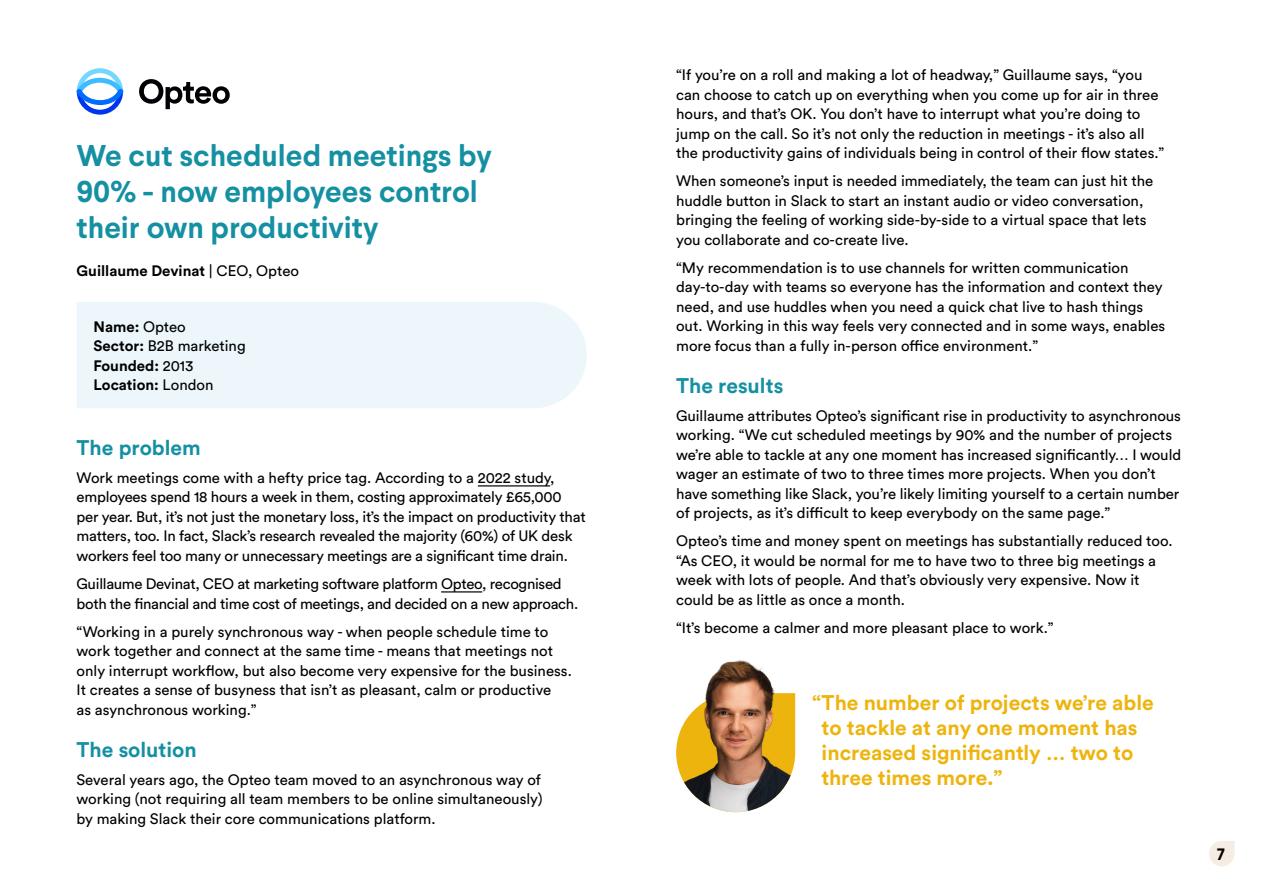
<style>
.page{position:relative;width:1263px;height:893px;background:#fff}
.page>*{position:absolute;margin:0;border:0;box-sizing:border-box;transform-origin:0 0}
.t1{font:700 30px/36px "Larsseit";color:#1590a3}
.t2{font:700 21px/25.2px "Circular Std";color:#eeb40e}
.t3{font:700 21px "Circular Std";color:#1590a3}
.t4{font:700 16.5px "Larsseit";color:#000}
.t5{font:15px/19.5px "Circular Std";color:#000}
.t6{font:15px/19.5px "Circular Std";letter-spacing:-.02em;color:#000}
.t7{font:700 15px/19.5px "Circular Std";color:#000}
.s1{font-weight:400}
</style>
<div class="page">
<hr style="left:478px;top:485px;width:72px;height:1px;background:#000">
<hr style="left:441px;top:591px;width:41px;height:1px;background:#000">
<svg style="left:77px;top:68px;width:46px;height:47px"></svg>
<svg style="left:139px;top:79px;width:91px;height:30px"></svg>
<img style="left:676px;top:660px;width:119px;height:152px">
<div style="left:77px;top:302px;width:510px;height:106px;background:#edf7fb"></div>
<svg style="left:1209px;top:841px;width:25px;height:25px"></svg>
<h1 class="t1" style="left:77px;top:138px;width:417px">We cut scheduled meetings by<br>90% - now employees control their own productivity</h1>
<p class="t7" style="left:77px;top:260px;width:224px">Guillaume Devinat <span class="s1">| CEO, Opteo</span></p>
<p class="t7" style="left:94px;top:317px;width:154px">Name: <span class="s1">Opteo<br></span>Sector: <span class="s1">B2B marketing<br></span>Founded: <span class="s1">2013<br></span>Location: <span class="s1">London</span></p>
<h2 class="t3" style="left:77px;top:434px;width:126px">The problem</h2>
<p class="t5" style="left:77px;top:468px;width:511px">Work meetings come with a hefty price tag. According to a 2022 study, employees spend 18 hours a week in them, costing approximately £65,000 per year. But, it’s not just the monetary loss, it’s the impact on productivity that matters, too. In fact, Slack’s research revealed the majority (60%) of UK desk workers feel too many or unnecessary meetings are a significant time drain.</p>
<p class="t6" style="left:77px;top:574px;width:503px">Guillaume Devinat, CEO at marketing software platform Opteo, recognised both the financial and time cost of meetings, and decided on a new approach.</p>
<p class="t5" style="left:77px;top:621px;width:497px">“Working in a purely synchronous way - when people schedule time to work together and connect at the same time - means that meetings not only interrupt workflow, but also become very expensive for the business.<br>It creates a sense of busyness that isn’t as pleasant, calm or productive<br>as asynchronous working.”</p>
<h2 class="t3" style="left:77px;top:736px;width:122px">The solution</h2>
<p class="t5" style="left:77px;top:769px;width:468px;text-align:justify">Several years ago, the Opteo team moved to an asynchronous way of working (not requiring all team members to be online simultaneously) by making Slack their core communications platform.</p>
<p class="t5" style="left:676px;top:65px;width:490px">“If you’re on a roll and making a lot of headway,” Guillaume says, “you can choose to catch up on everything when you come up for air in three hours, and that’s OK. You don’t have to interrupt what you’re doing to jump on the call. So it’s not only the reduction in meetings - it’s also all the productivity gains of individuals being in control of their flow states.”</p>
<p class="t5" style="left:676px;top:171px;width:479px">When someone’s input is needed immediately, the team can just hit the huddle button in Slack to start an instant audio or video conversation, bringing the feeling of working side-by-side to a virtual space that lets you collaborate and co-create live.</p>
<p class="t5" style="left:676px;top:257px;width:491px">“My recommendation is to use channels for written communication day-to-day with teams so everyone has the information and context they need, and use huddles when you need a quick chat live to hash things out. Working in this way feels very connected and in some ways, enables more focus than a fully in-person office environment.”</p>
<h2 class="t3" style="left:676px;top:372px;width:109px">The results</h2>
<p class="t5" style="left:676px;top:406px;width:507px">Guillaume attributes Opteo’s significant rise in productivity to asynchronous working. “We cut scheduled meetings by 90% and the number of projects we’re able to tackle at any one moment has increased significantly… I would wager an estimate of two to three times more projects. When you don’t have something like Slack, you’re likely limiting yourself to a certain number of projects, as it’s difficult to keep everybody on the same page.”</p>
<p class="t5" style="left:676px;top:531px;width:498px">Opteo’s time and money spent on meetings has substantially reduced too. “As CEO, it would be normal for me to have two to three big meetings a week with lots of people. And that’s obviously very expensive. Now it could be as little as once a month.</p>
<p class="t5" style="left:676px;top:618px;width:379px">“It’s become a calmer and more pleasant place to work.”</p>
<h2 class="t2" style="left:822px;top:689px;width:334px;text-indent:-10px">“The number of projects we’re able to tackle at any one moment has increased significantly … two to three times more.”</h2>
<p class="t4" style="left:1217px;top:843px;width:10px">7</p>
</div>
